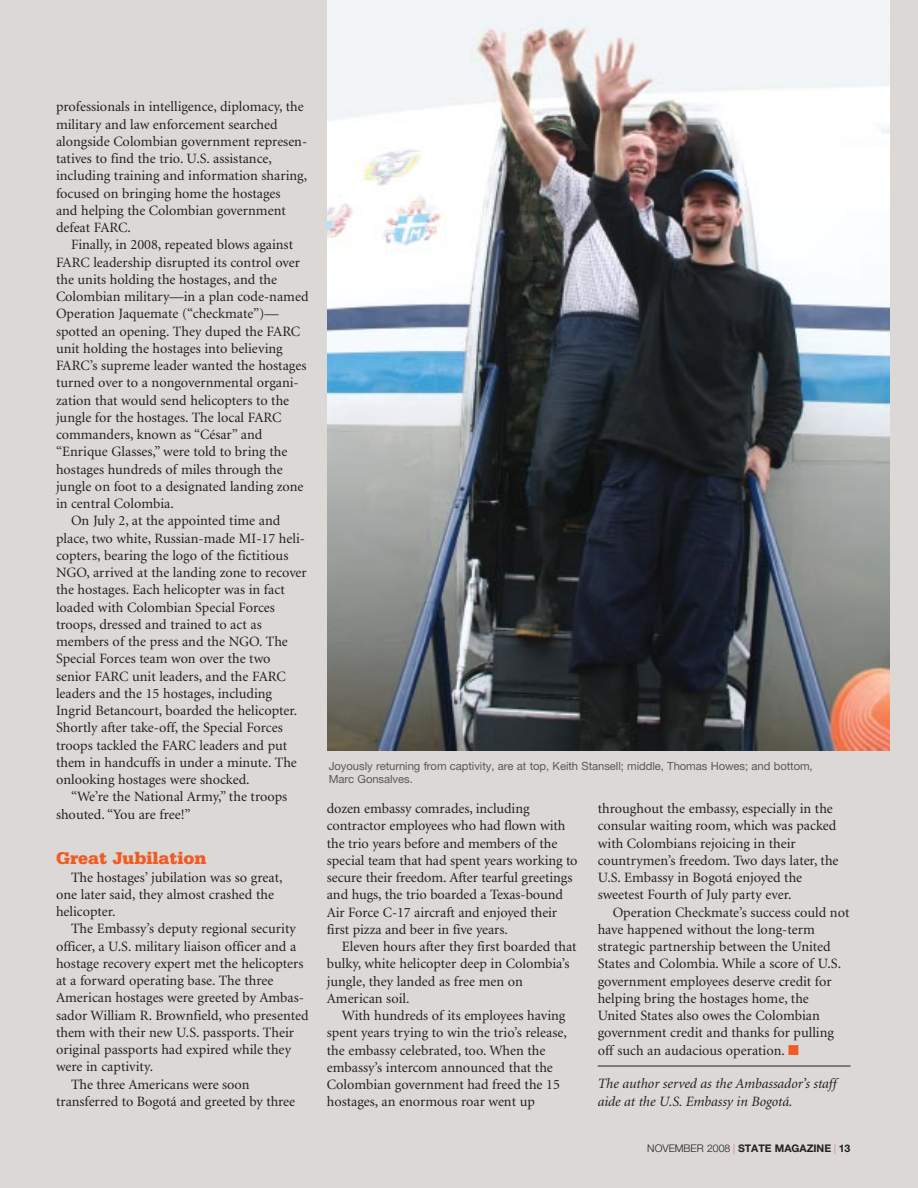
<style>
.page{position:relative;width:918px;height:1188px;background:#dbd8d6}
.page>*{position:absolute;margin:0;border:0;box-sizing:border-box;transform-origin:0 0}
.t1{font:900 18px "Serifa";color:#f15a22}
.t2{font:14.25px/17.2px "Minion";color:#231f20}
.t3{font:italic 14.25px/17.2px "Minion";color:#231f20}
.t4{font:11.25px/12.8px "Helvetica Neue LT Pro";letter-spacing:-.005em;color:#58595b}
.t5{font:700 10.5px "Helvetica Neue LT Pro";color:#231f20}
.s1{color:#f15a22}
.s2{font-weight:300}
.s3{font-weight:300;color:#d81820}
</style>
<div class="page">
<hr style="left:598px;top:1066px;width:253px;height:1px;background:#231f20">
<img style="left:327px;top:0;width:562px;height:750px">
<p class="t2" style="left:56px;top:99px;width:253px">professionals in intelligence, diplomacy, the military and law enforcement searched alongside Colombian government represen&shy;tatives to find the trio. U.S. assistance, including training and information sharing, focused on bringing home the hostages<br>and helping the Colombian government defeat FARC.</p>
<p class="t2" style="left:71px;top:237px;width:224px">Finally, in 2008, repeated blows against</p>
<p class="t2" style="left:56px;top:255px;width:246px">FARC leadership disrupted its control over</p>
<p class="t2" style="left:56px;top:272px;width:223px">the units holding the hostages, and the</p>
<p class="t2" style="left:56px;top:289px;width:254px">Colombian military—in a plan code-named</p>
<p class="t2" style="left:56px;top:306px;width:224px">Operation Jaquemate (“checkmate”)—</p>
<p class="t2" style="left:56px;top:324px;width:246px">spotted an opening. They duped the FARC</p>
<p class="t2" style="left:56px;top:341px;width:228px">unit holding the hostages into believing</p>
<p class="t2" style="left:56px;top:358px;width:252px">FARC’s supreme leader wanted the hostages</p>
<p class="t2" style="left:56px;top:375px;width:244px">turned over to a nongovernmental organi-</p>
<p class="t2" style="left:56px;top:393px;width:235px">zation that would send helicopters to the</p>
<p class="t2" style="left:56px;top:410px;width:227px">jungle for the hostages. The local FARC</p>
<p class="t2" style="left:56px;top:427px;width:208px">commanders, known as “César” and</p>
<p class="t2" style="left:56px;top:444px;width:233px">“Enrique Glasses,” were told to bring the</p>
<p class="t2" style="left:56px;top:462px;width:228px">hostages hundreds of miles through the</p>
<p class="t2" style="left:56px;top:479px;width:249px">jungle on foot to a designated landing zone</p>
<p class="t2" style="left:56px;top:496px;width:119px">in central Colombia.</p>
<p class="t2" style="left:71px;top:513px;width:211px">On July 2, at the appointed time and</p>
<p class="t2" style="left:56px;top:531px;width:251px">place, two white, Russian-made MI-17 heli-</p>
<p class="t2" style="left:56px;top:548px;width:234px">copters, bearing the logo of the fictitious</p>
<p class="t2" style="left:56px;top:565px;width:252px">NGO, arrived at the landing zone to recover</p>
<p class="t2" style="left:56px;top:582px;width:230px">the hostages. Each helicopter was in fact</p>
<p class="t2" style="left:56px;top:600px;width:220px">loaded with Colombian Special Forces</p>
<p class="t2" style="left:56px;top:617px;width:207px">troops, dressed and trained to act as</p>
<p class="t2" style="left:56px;top:634px;width:233px">members of the press and the NGO. The</p>
<p class="t2" style="left:56px;top:651px;width:216px">Special Forces team won over the two</p>
<p class="t2" style="left:56px;top:669px;width:231px">senior FARC unit leaders, and the FARC</p>
<p class="t2" style="left:56px;top:686px;width:218px">leaders and the 15 hostages, including</p>
<p class="t2" style="left:56px;top:703px;width:243px">Ingrid Betancourt, boarded the helicopter.</p>
<p class="t2" style="left:56px;top:720px;width:228px">Shortly after take-off, the Special Forces</p>
<p class="t2" style="left:56px;top:738px;width:233px">troops tackled the FARC leaders and put</p>
<p class="t2" style="left:56px;top:755px;width:242px">them in handcuffs in under a minute. The</p>
<p class="t2" style="left:56px;top:772px;width:195px">onlooking hostages were shocked.</p>
<p class="t2" style="left:71px;top:789px;width:218px">“We’re the National Army,” the troops</p>
<p class="t2" style="left:56px;top:807px;width:136px">shouted. “You are free!”</p>
<p class="t1" style="left:56px;top:852px;width:152px">Great Jubilation</p>
<p class="t2" style="left:56px;top:870px;width:228px;text-indent:15px">The hostages’ jubilation was so great, one later said, they almost crashed the helicopter.</p>
<p class="t2" style="left:71px;top:921px;width:226px">The Embassy’s deputy regional security</p>
<p class="t2" style="left:56px;top:939px;width:242px">officer, a U.S. military liaison officer and a</p>
<p class="t2" style="left:56px;top:956px;width:249px">hostage recovery expert met the helicopters</p>
<p class="t2" style="left:56px;top:973px;width:219px">at a forward operating base. The three</p>
<p class="t2" style="left:56px;top:990px;width:250px">American hostages were greeted by Ambas-</p>
<p class="t2" style="left:56px;top:1008px;width:254px">sador William R. Brownfield, who presented</p>
<p class="t2" style="left:56px;top:1025px;width:240px">them with their new U.S. passports. Their</p>
<p class="t2" style="left:56px;top:1042px;width:237px">original passports had expired while they</p>
<p class="t2" style="left:56px;top:1059px;width:99px">were in captivity.</p>
<p class="t2" style="left:71px;top:1077px;width:180px">The three Americans were soon</p>
<p class="t2" style="left:56px;top:1094px;width:241px">transferred to Bogotá and greeted by three</p>
<p class="t4" style="left:329px;top:761px;width:485px">Joyously returning from captivity, are at top, Keith Stansell; middle, Thomas Howes; and bottom,<br>Marc Gonsalves.</p>
<p class="t2" style="left:327px;top:801px;width:252px">dozen embassy comrades, including contractor employees who had flown with the trio years before and members of the special team that had spent years working to secure their freedom. After tearful greetings and hugs, the trio boarded a Texas-bound Air Force C-17 aircraft and enjoyed their first pizza and beer in five years.</p>
<p class="t2" style="left:327px;top:939px;width:251px;text-indent:15px">Eleven hours after they first boarded that bulky, white helicopter deep in Colombia’s jungle, they landed as free men on American soil.</p>
<p class="t2" style="left:327px;top:1008px;width:241px;text-indent:15px">With hundreds of its employees having spent years trying to win the trio’s release, the embassy celebrated, too. When the embassy’s intercom announced that the Colombian government had freed the 15 hostages, an enormous roar went up</p>
<p class="t2" style="left:598px;top:801px;width:242px">throughout the embassy, especially in the consular waiting room, which was packed with Colombians rejoicing in their countrymen’s freedom. Two days later, the U.S. Embassy in Bogotá enjoyed the sweetest Fourth of July party ever.</p>
<p class="t2" style="left:598px;top:905px;width:253px;text-indent:15px">Operation Checkmate’s success could not have happened without the long-term strategic partnership between the United States and Colombia. While a score of U.S. government employees deserve credit for helping bring the hostages home, the United States also owes the Colombian government credit and thanks for pulling off such an audacious operation. <span class="s1">■</span></p>
<p class="t3" style="left:598px;top:1076px;width:240px">The author served as the Ambassador’s staff aide at the U.S. Embassy in Bogotá.</p>
<p class="t5" style="left:647px;top:1142px;width:205px"><span class="s2">NOVEMBER 2008</span> <span class="s3">|</span> STATE MAGAZINE <span class="s3">|</span> 13</p>
</div>
